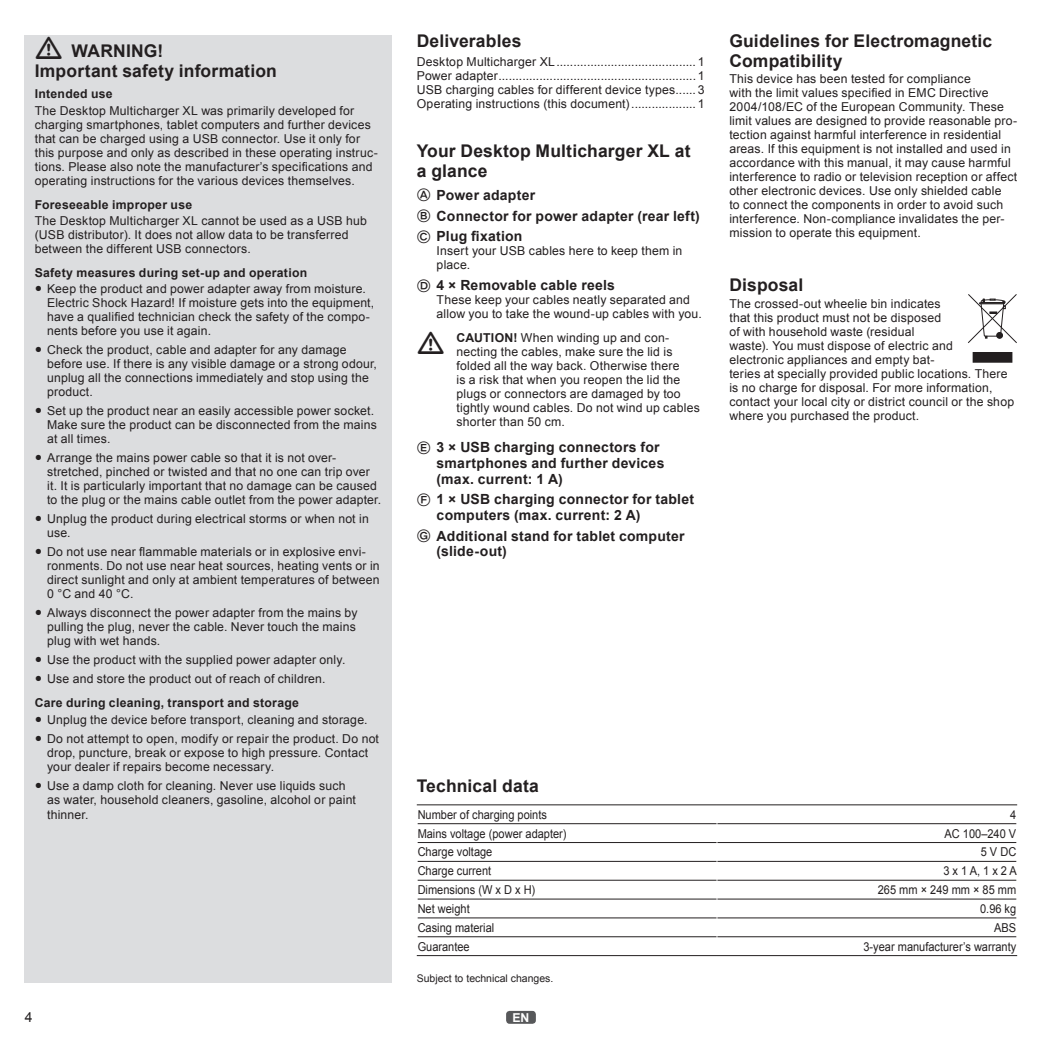
<style>
.page{position:relative;width:1042px;height:1042px;background:#fff}
.page>*{position:absolute;margin:0;border:0;box-sizing:border-box;transform-origin:0 0}
.t1{font:700 17.5px/19.2px "Arial";letter-spacing:.01em;color:#231f20}
.t2{font:700 14px/15.8px "Arial";letter-spacing:.02em;color:#231f20}
.t3{font:14px "Arial";color:#231f20}
.t4{font:12.25px/14px "Arial";letter-spacing:.015em;color:#231f20}
.t5{font:12.25px "Arial";letter-spacing:.015em;color:#231f20;scale:.9 1}
.t6{font:700 12.25px "Arial";letter-spacing:.02em;color:#231f20}
.t7{font:700 12.25px "Arial";color:#fff}
.t8{font:10.5px "Arial";color:#231f20}
.s1{font-size:21px}
.s2{font-weight:700}
.s3{font-family:"Bundesbahn Pi Three";font-weight:400;font-size:14.88px}
</style>
<div class="page">
<div style="left:506px;top:1011px;width:30px;height:13px;background:#57585a;border-radius:4px"></div>
<div style="left:25px;top:35px;width:367px;height:947px;background:#dcdddf"></div>
<div style="left:973px;top:352px;width:39px;height:10px;background:#231f20"></div>
<svg style="left:968px;top:294px;width:49px;height:49px"></svg>
<hr style="left:417px;top:804px;width:300px;height:1px;background:#231f20">
<hr style="left:418px;top:823px;width:298px;height:1px;background:#231f20">
<hr style="left:418px;top:842px;width:298px;height:1px;background:#231f20">
<hr style="left:418px;top:861px;width:298px;height:1px;background:#231f20">
<hr style="left:418px;top:880px;width:298px;height:1px;background:#231f20">
<hr style="left:418px;top:898px;width:298px;height:1px;background:#231f20">
<hr style="left:418px;top:917px;width:298px;height:1px;background:#231f20">
<hr style="left:418px;top:936px;width:298px;height:1px;background:#231f20">
<hr style="left:417px;top:955px;width:300px;height:1px;background:#231f20">
<hr style="left:717px;top:804px;width:300px;height:1px;background:#231f20">
<hr style="left:717px;top:823px;width:299px;height:1px;background:#231f20">
<hr style="left:717px;top:842px;width:299px;height:1px;background:#231f20">
<hr style="left:717px;top:861px;width:299px;height:1px;background:#231f20">
<hr style="left:717px;top:880px;width:299px;height:1px;background:#231f20">
<hr style="left:717px;top:898px;width:299px;height:1px;background:#231f20">
<hr style="left:717px;top:917px;width:299px;height:1px;background:#231f20">
<hr style="left:717px;top:936px;width:299px;height:1px;background:#231f20">
<hr style="left:717px;top:955px;width:300px;height:1px;background:#231f20">
<h1 class="t1" style="left:35px;top:42px;width:244px;text-indent:37px">WARNING!<br>Important safety information</h1>
<p class="t6" style="left:35px;top:86px;width:80px">Intended use</p>
<p class="t4" style="left:35px;top:103px;width:344px">The Desktop Multicharger XL was primarily developed for charging smartphones, tablet computers and further devices that can be charged using a USB connector. Use it only for this purpose and only as described in these operating instruc&shy;tions. Please also note the manufacturer’s specifications and operating instructions for the various devices themselves.</p>
<p class="t6" style="left:35px;top:196px;width:159px">Foreseeable improper use</p>
<p class="t4" style="left:35px;top:214px;width:334px">The Desktop Multicharger XL cannot be used as a USB hub (USB distributor). It does not allow data to be transferred between the different USB connectors.</p>
<p class="t6" style="left:35px;top:264px;width:274px">Safety measures during set-up and operation</p>
<p class="t4" style="left:47px;top:282px;width:329px;text-indent:-12px"><span class="s1">•</span> Keep the product and power adapter away from moisture.<br>Electric Shock Hazard! If moisture gets into the equipment, have a qualified technician check the safety of the compo&shy;nents before you use it again.</p>
<p class="t4" style="left:47px;top:343px;width:331px;text-indent:-12px"><span class="s1">•</span> Check the product, cable and adapter for any damage before use. If there is any visible damage or a strong odour, unplug all the connections immediately and stop using the product.</p>
<p class="t4" style="left:47px;top:404px;width:331px;text-indent:-12px"><span class="s1">•</span> Set up the product near an easily accessible power socket.<br>Make sure the product can be disconnected from the mains at all times.</p>
<p class="t4" style="left:47px;top:451px;width:336px;text-indent:-12px"><span class="s1">•</span> Arrange the mains power cable so that it is not over&shy;stretched, pinched or twisted and that no one can trip over it. It is particularly important that no damage can be caused to the plug or the mains cable outlet from the power adapter.</p>
<p class="t4" style="left:47px;top:512px;width:323px;text-indent:-12px"><span class="s1">•</span> Unplug the product during electrical storms or when not in use.</p>
<p class="t4" style="left:47px;top:545px;width:334px;text-indent:-12px"><span class="s1">•</span> Do not use near flammable materials or in explosive envi&shy;ronments. Do not use near heat sources, heating vents or in direct sunlight and only at ambient temperatures of between 0 °C and 40 °C.</p>
<p class="t4" style="left:47px;top:606px;width:312px;text-indent:-12px"><span class="s1">•</span> Always disconnect the power adapter from the mains by pulling the plug, never the cable. Never touch the mains plug with wet hands.</p>
<p class="t4" style="left:35px;top:653px;width:312px"><span class="s1">•</span> Use the product with the supplied power adapter only.</p>
<p class="t4" style="left:35px;top:667px;width:292px;line-height:24px"><span class="s1">•</span> Use and store the product out of reach of children.<br><span class="s2">Care during cleaning, transport and storage</span></p>
<p class="t4" style="left:35px;top:712px;width:334px"><span class="s1">•</span> Unplug the device before transport, cleaning and storage.</p>
<p class="t4" style="left:47px;top:731px;width:333px;text-indent:-12px"><span class="s1">•</span> Do not attempt to open, modify or repair the product. Do not drop, puncture, break or expose to high pressure. Contact your dealer if repairs become necessary.</p>
<p class="t4" style="left:47px;top:778px;width:310px;text-indent:-12px"><span class="s1">•</span> Use a damp cloth for cleaning. Never use liquids such as water, household cleaners, gasoline, alcohol or paint</p>
<p class="t4" style="left:47px;top:808px;width:43px">thinner.</p>
<h1 class="t1" style="left:417px;top:32px;width:106px">Deliverables</h1>
<p class="t4" style="left:417px;top:55px;width:289px;text-align:justify">Desktop Multicharger XL......................................... 1<br>Power adapter..........................................................1<br>USB charging cables for different device types...... 3<br>Operating instructions (this document)................... 1</p>
<h1 class="t1" style="left:417px;top:142px;width:275px">Your Desktop Multicharger XL at a glance</h1>
<p class="t2" style="left:417px;top:185px;width:284px;line-height:20.7px"><span class="s3">A</span> Power adapter<br><span class="s3">B</span> Connector for power adapter (rear left)<br><span class="s3">C</span> Plug fixation</p>
<p class="t4" style="left:437px;top:244px;width:247px">Insert your USB cables here to keep them in place.</p>
<p class="t2" style="left:417px;top:278px;width:200px"><span class="s3">D</span> 4 × Removable cable reels</p>
<p class="t4" style="left:437px;top:293px;width:267px">These keep your cables neatly separated and allow you to take the wound-up cables with you.</p>
<p class="t4" style="left:456px;top:331px;width:245px"><span class="s2">CAUTION!</span> When winding up and con&shy;necting the cables, make sure the lid is folded all the way back. Otherwise there<br>is a risk that when you reopen the lid the plugs or connectors are damaged by too tightly wound cables. Do not wind up cables shorter than 50 cm.</p>
<p class="t2" style="left:437px;top:440px;width:229px;text-indent:-20px"><span class="s3">E</span> 3 × USB charging connectors for smartphones and further devices (max. current: 1 A)</p>
<p class="t2" style="left:437px;top:492px;width:259px;text-indent:-20px"><span class="s3">F</span> 1 × USB charging connector for tablet computers (max. current: 2 A)</p>
<p class="t2" style="left:437px;top:528px;width:250px;text-indent:-20px"><span class="s3">G</span> Additional stand for tablet computer (slide-out)</p>
<h1 class="t1" style="left:729px;top:32px;width:264px">Guidelines for Electromagnetic<br>Compatibility</h1>
<p class="t4" style="left:729px;top:72px;width:289px">This device has been tested for compliance<br>with the limit values specified in EMC Directive 2004/108/EC of the European Community. These limit values are designed to provide reasonable pro&shy;tection against harmful interference in residential areas. If this equipment is not installed and used in accordance with this manual, it may cause harmful interference to radio or television reception or affect other electronic devices. Use only shielded cable<br>to connect the components in order to avoid such interference. Non-compliance invalidates the per&shy;mission to operate this equipment.</p>
<h1 class="t1" style="left:729px;top:276px;width:75px">Disposal</h1>
<p class="t4" style="left:729px;top:296px;width:286px">The crossed-out wheelie bin indicates<br>that this product must not be disposed<br>of with household waste (residual<br>waste). You must dispose of electric and<br>electronic appliances and empty bat-<br>teries at specially provided public locations. There is no charge for disposal. For more information, contact your local city or district council or the shop where you purchased the product.</p>
<h1 class="t1" style="left:417px;top:777px;width:124px">Technical data</h1>
<p class="t5" style="left:418px;top:806px;width:145px">Number of charging points</p>
<p class="t5" style="left:1010px;top:806px;width:8px">4</p>
<p class="t5" style="left:418px;top:825px;width:167px">Mains voltage (power adapter)</p>
<p class="t5" style="left:944px;top:825px;width:81px">AC 100–240 V</p>
<p class="t5" style="left:418px;top:844px;width:85px">Charge voltage</p>
<p class="t5" style="left:981px;top:844px;width:41px">5 V DC</p>
<p class="t5" style="left:418px;top:863px;width:83px">Charge current</p>
<p class="t5" style="left:943px;top:863px;width:83px">3 x 1 A, 1 x 2 A</p>
<p class="t5" style="left:418px;top:882px;width:132px">Dimensions (W x D x H)</p>
<p class="t5" style="left:878px;top:882px;width:155px">265 mm × 249 mm × 85 mm</p>
<p class="t5" style="left:418px;top:900px;width:59px">Net weight</p>
<p class="t5" style="left:980px;top:900px;width:42px">0.96 kg</p>
<p class="t5" style="left:418px;top:919px;width:87px">Casing material</p>
<p class="t5" style="left:994px;top:919px;width:26px">ABS</p>
<p class="t5" style="left:418px;top:938px;width:59px">Guarantee</p>
<p class="t5" style="left:863px;top:938px;width:171px">3-year manufacturer’s warranty</p>
<p class="t8" style="left:417px;top:972px;width:138px">Subject to technical changes.</p>
<p class="t3" style="left:25px;top:1008px;width:9px">4</p>
<p class="t7" style="left:512px;top:1009px;width:19px">EN</p>
</div>
